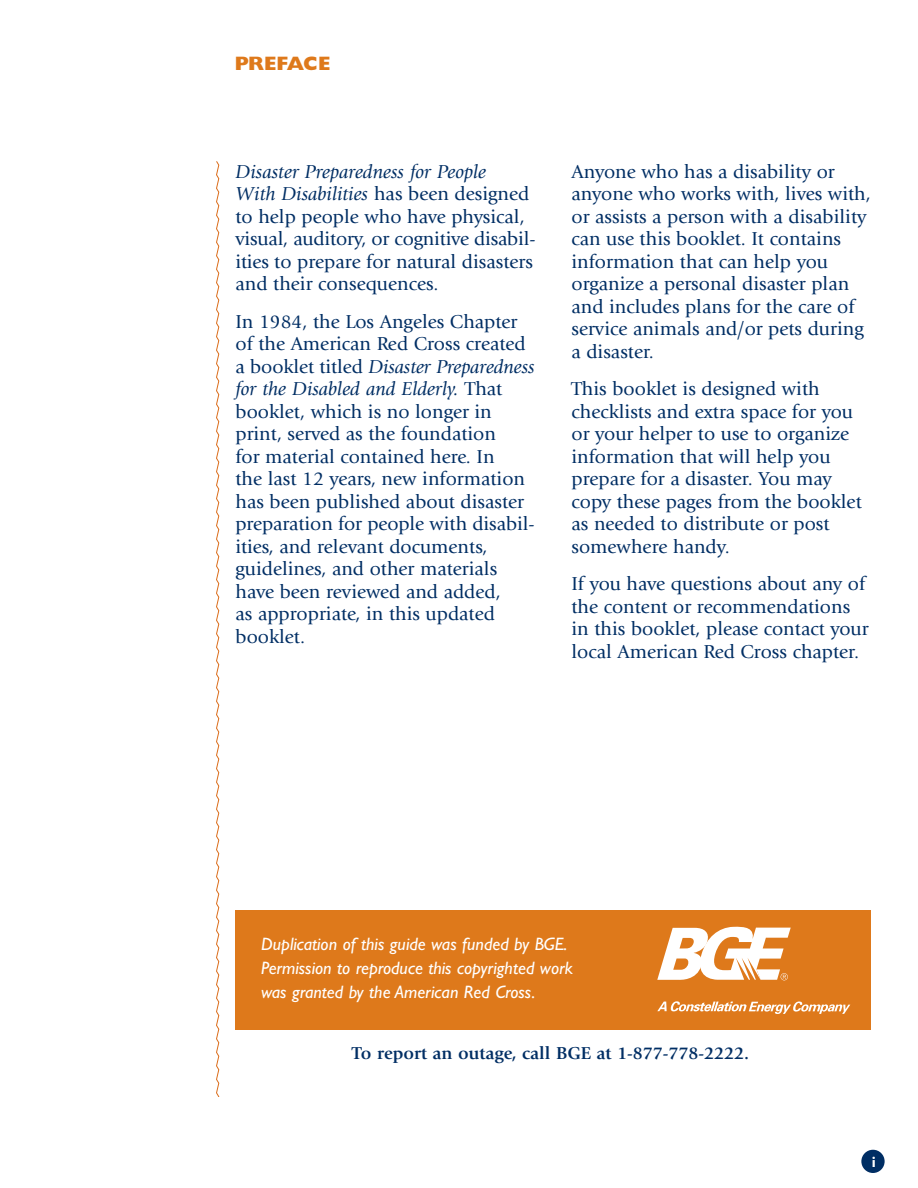
<style>
.page{position:relative;width:918px;height:1188px;background:#fff}
.page>*{position:absolute;margin:0;border:0;box-sizing:border-box;transform-origin:0 0}
.t1{font:19.5px/22.5px "Giovanni";color:#002e64}
.t2{font:800 19.5px "Gill Sans";color:#de791b}
.t3{font:italic 18px/24px "Gill Sans";color:#fff}
.t4{font:700 18px "Giovanni";color:#002e64}
.t5{font:700 15px "Gill Sans";color:#fff}
.s1{font-style:italic}
</style>
<div class="page">
<div style="left:861px;top:1150px;width:24px;height:23px;background:#002e64;border-radius:50%"></div>
<svg style="left:216px;top:161px;width:3px;height:936px"></svg>
<div style="left:235px;top:910px;width:636px;height:120px;background:#de791b"></div>
<svg style="left:657px;top:927px;width:134px;height:54px"></svg>
<svg style="left:657px;top:1001px;width:193px;height:13px"></svg>
<p class="t2" style="left:235px;top:56px;width:97px">PREFACE</p>
<p class="t1" style="left:236px;top:161px;width:302px"><span class="s1">Disaster Preparedness for People<br>With Disabilities</span> has been designed to help people who have physical, visual, auditory, or cognitive disabil&shy;ities to prepare for natural disasters and their consequences.</p>
<p class="t1" style="left:236px;top:311px;width:301px">In 1984, the Los Angeles Chapter of the American Red Cross created a booklet titled <span class="s1">Disaster Preparedness for the Disabled and Elderly.</span> That booklet, which is no longer in print, served as the foundation<br>for material contained here. In<br>the last 12 years, new information has been published about disaster preparation for people with disabil&shy;ities, and relevant documents, guidelines, and other materials have been reviewed and added,<br>as appropriate, in this updated booklet.</p>
<p class="t1" style="left:572px;top:161px;width:301px">Anyone who has a disability or anyone who works with, lives with, or assists a person with a disability can use this booklet. It contains information that can help you organize a personal disaster plan and includes plans for the care of service animals and/or pets during a disaster.</p>
<p class="t1" style="left:572px;top:379px;width:292px">This booklet is designed with checklists and extra space for you or your helper to use to organize information that will help you prepare for a disaster. You may copy these pages from the booklet as needed to distribute or post somewhere handy.</p>
<p class="t1" style="left:572px;top:574px;width:299px">If you have questions about any of the content or recommendations in this booklet, please contact your local American Red Cross chapter.</p>
<p class="t3" style="left:261px;top:933px;width:313px">Duplication of this guide was funded by BGE.<br>Permission to reproduce this copyrighted work was granted by the American Red Cross.</p>
<p class="t4" style="left:352px;top:1046px;width:399px">To report an outage, call BGE at 1-877-778-2222.</p>
<p class="t5" style="left:872px;top:1156px;width:6px">i</p>
</div>
